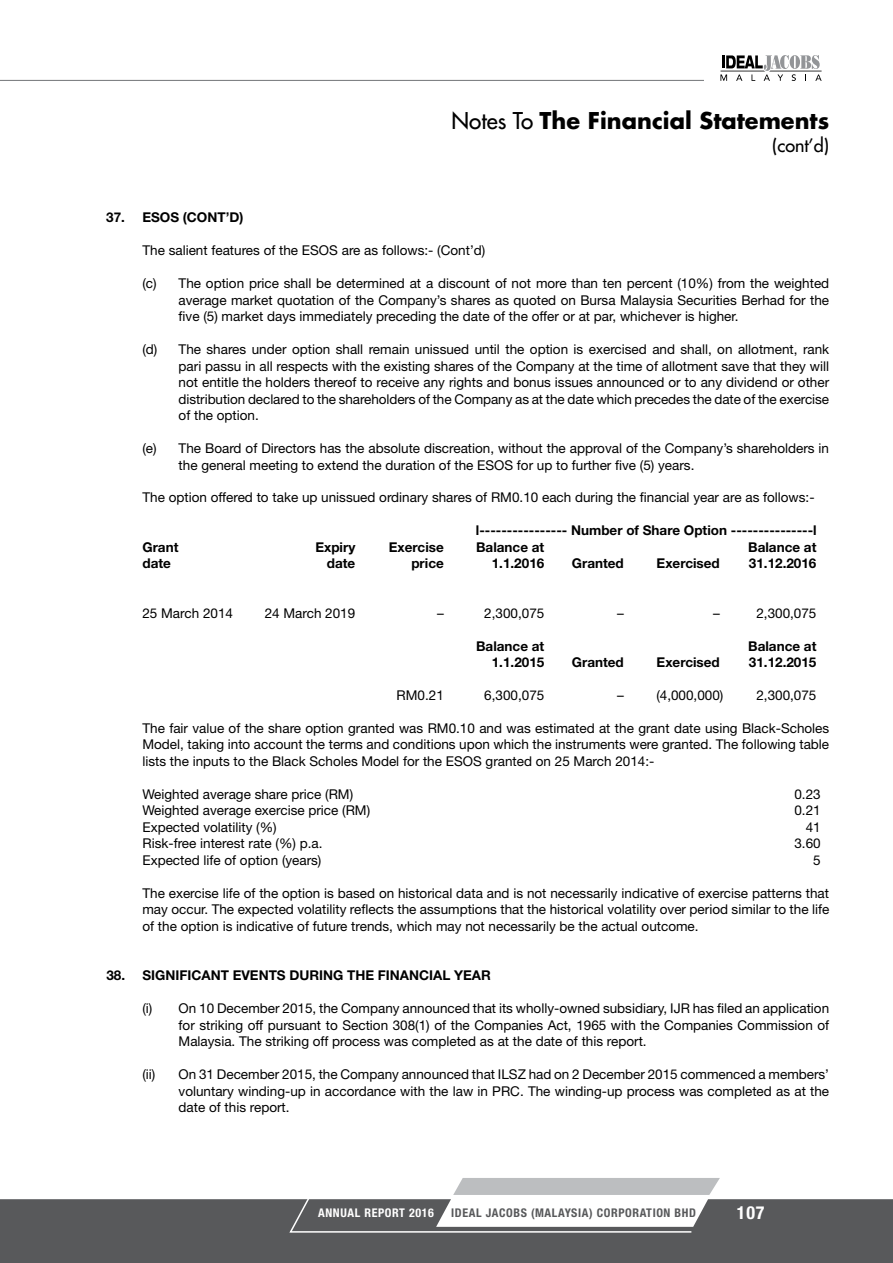
<style>
.page{position:relative;width:893px;height:1263px;background:#fff}
.page>*{position:absolute;margin:0;border:0;box-sizing:border-box;transform-origin:0 0}
.t1{font:700 22.5px "Futura Std";color:#000}
.t2{font:500 18px "Futura Std";color:#000}
.t3{font:700 condensed 18px "Helvetica Neue LT Std";color:#fff}
.t4{font:13.5px/16.5px "Helvetica Neue LT Std";color:#000;text-align:justify}
.t5{font:700 13.5px "Helvetica Neue LT Std";color:#000}
.t6{font:700 condensed 12px "Helvetica Neue LT Std";letter-spacing:.05em;color:#58595b}
.t7{font:700 condensed 12px "Helvetica Neue LT Std";letter-spacing:.05em;color:#fff}
.s1{font-weight:500}
</style>
<div class="page">
<div style="left:0;top:1199px;width:893px;height:64px;background:#58595b"></div>
<svg style="left:288px;top:1178px;width:432px;height:55px"></svg>
<svg style="left:720px;top:55px;width:102px;height:26px"></svg>
<hr style="left:0;top:80px;width:704px;height:1px;background:#808285">
<h1 class="t1" style="left:452px;top:106px;width:379px"><span class="s1">Notes To</span> The Financial Statements</h1>
<h2 class="t2" style="left:772px;top:134px;width:58px">(cont’d)</h2>
<p class="t5" style="left:106px;top:209px;width:139px">37. ESOS (CONT’D)</p>
<p class="t4" style="left:142px;top:242px;width:344px">The salient features of the ESOS are as follows:- (Cont’d)</p>
<p class="t4" style="left:179px;top:275px;width:652px;text-indent:-36px">(c) The option price shall be determined at a discount of not more than ten percent (10%) from the weighted average market quotation of the Company’s shares as quoted on Bursa Malaysia Securities Berhad for the five (5) market days immediately preceding the date of the offer or at par, whichever is higher.</p>
<p class="t4" style="left:179px;top:341px;width:652px;text-indent:-36px">(d) The shares under option shall remain unissued until the option is exercised and shall, on allotment, rank pari passu in all respects with the existing shares of the Company at the time of allotment save that they will not entitle the holders thereof to receive any rights and bonus issues announced or to any dividend or other distribution declared to the shareholders of the Company as at the date which precedes the date of the exercise of the option.</p>
<p class="t4" style="left:179px;top:440px;width:652px;text-indent:-36px">(e) The Board of Directors has the absolute discreation, without the approval of the Company’s shareholders in the general meeting to extend the duration of the ESOS for up to further five (5) years.</p>
<p class="t4" style="left:142px;top:489px;width:674px">The option offered to take up unissued ordinary shares of RM0.10 each during the financial year are as follows:-</p>
<p class="t5" style="left:476px;top:522px;width:342px">l---------------- Number of Share Option ---------------l</p>
<p class="t5" style="left:142px;top:538px;width:38px">Grant</p>
<p class="t5" style="left:315px;top:538px;width:41px">Expiry</p>
<p class="t5" style="left:389px;top:538px;width:56px">Exercise</p>
<p class="t5" style="left:476px;top:538px;width:70px">Balance at</p>
<p class="t5" style="left:748px;top:538px;width:70px">Balance at</p>
<p class="t5" style="left:142px;top:555px;width:30px">date</p>
<p class="t5" style="left:327px;top:555px;width:30px">date</p>
<p class="t5" style="left:411px;top:555px;width:34px">price</p>
<p class="t5" style="left:492px;top:555px;width:54px">1.1.2016</p>
<p class="t5" style="left:572px;top:555px;width:54px">Granted</p>
<p class="t5" style="left:657px;top:555px;width:65px">Exercised</p>
<p class="t5" style="left:749px;top:555px;width:69px">31.12.2016</p>
<p class="t4" style="left:142px;top:604px;width:92px">25 March 2014</p>
<p class="t4" style="left:265px;top:604px;width:92px">24 March 2019</p>
<p class="t4" style="left:437px;top:604px;width:8px">–</p>
<p class="t4" style="left:484px;top:604px;width:62px">2,300,075</p>
<p class="t4" style="left:617px;top:604px;width:8px">–</p>
<p class="t4" style="left:713px;top:604px;width:8px">–</p>
<p class="t4" style="left:756px;top:604px;width:62px">2,300,075</p>
<p class="t5" style="left:476px;top:637px;width:70px">Balance at</p>
<p class="t5" style="left:748px;top:637px;width:70px">Balance at</p>
<p class="t5" style="left:492px;top:654px;width:54px">1.1.2015</p>
<p class="t5" style="left:572px;top:654px;width:54px">Granted</p>
<p class="t5" style="left:657px;top:654px;width:65px">Exercised</p>
<p class="t5" style="left:749px;top:654px;width:69px">31.12.2015</p>
<p class="t4" style="left:397px;top:687px;width:49px">RM0.21</p>
<p class="t4" style="left:484px;top:687px;width:62px">6,300,075</p>
<p class="t4" style="left:617px;top:687px;width:8px">–</p>
<p class="t4" style="left:656px;top:687px;width:69px">(4,000,000)</p>
<p class="t4" style="left:756px;top:687px;width:62px">2,300,075</p>
<p class="t4" style="left:142px;top:720px;width:688px">The fair value of the share option granted was RM0.10 and was estimated at the grant date using Black-Scholes Model, taking into account the terms and conditions upon which the instruments were granted. The following table lists the inputs to the Black Scholes Model for the ESOS granted on 25 March 2014:-</p>
<p class="t4" style="left:142px;top:786px;width:212px">Weighted average share price (RM)</p>
<p class="t4" style="left:794px;top:786px;width:28px">0.23</p>
<p class="t4" style="left:142px;top:802px;width:229px">Weighted average exercise price (RM)</p>
<p class="t4" style="left:794px;top:802px;width:28px">0.21</p>
<p class="t4" style="left:142px;top:819px;width:136px">Expected volatility (%)</p>
<p class="t4" style="left:806px;top:819px;width:17px">41</p>
<p class="t4" style="left:142px;top:835px;width:182px">Risk-free interest rate (%) p.a.</p>
<p class="t4" style="left:794px;top:835px;width:28px">3.60</p>
<p class="t4" style="left:142px;top:852px;width:180px">Expected life of option (years)</p>
<p class="t4" style="left:813px;top:852px;width:9px">5</p>
<p class="t4" style="left:142px;top:885px;width:688px">The exercise life of the option is based on historical data and is not necessarily indicative of exercise patterns that may occur. The expected volatility reflects the assumptions that the historical volatility over period similar to the life of the option is indicative of future trends, which may not necessarily be the actual outcome.</p>
<p class="t5" style="left:106px;top:967px;width:386px">38. SIGNIFICANT EVENTS DURING THE FINANCIAL YEAR</p>
<p class="t4" style="left:179px;top:1000px;width:652px;text-indent:-36px">(i) On 10 December 2015, the Company announced that its wholly-owned subsidiary, IJR has filed an application for striking off pursuant to Section 308(1) of the Companies Act, 1965 with the Companies Commission of Malaysia. The striking off process was completed as at the date of this report.</p>
<p class="t4" style="left:179px;top:1066px;width:652px;text-indent:-36px">(ii) On 31 December 2015, the Company announced that ILSZ had on 2 December 2015 commenced a members’ voluntary winding-up in accordance with the law in PRC. The winding-up process was completed as at the date of this report.</p>
<p class="t7" style="left:318px;top:1206px;width:117px">ANNUAL REPORT 2016</p>
<p class="t6" style="left:451px;top:1206px;width:246px">IDEAL JACOBS (MALAYSIA) CORPORATION BHD</p>
<h2 class="t3" style="left:737px;top:1202px;width:29px">107</h2>
</div>
